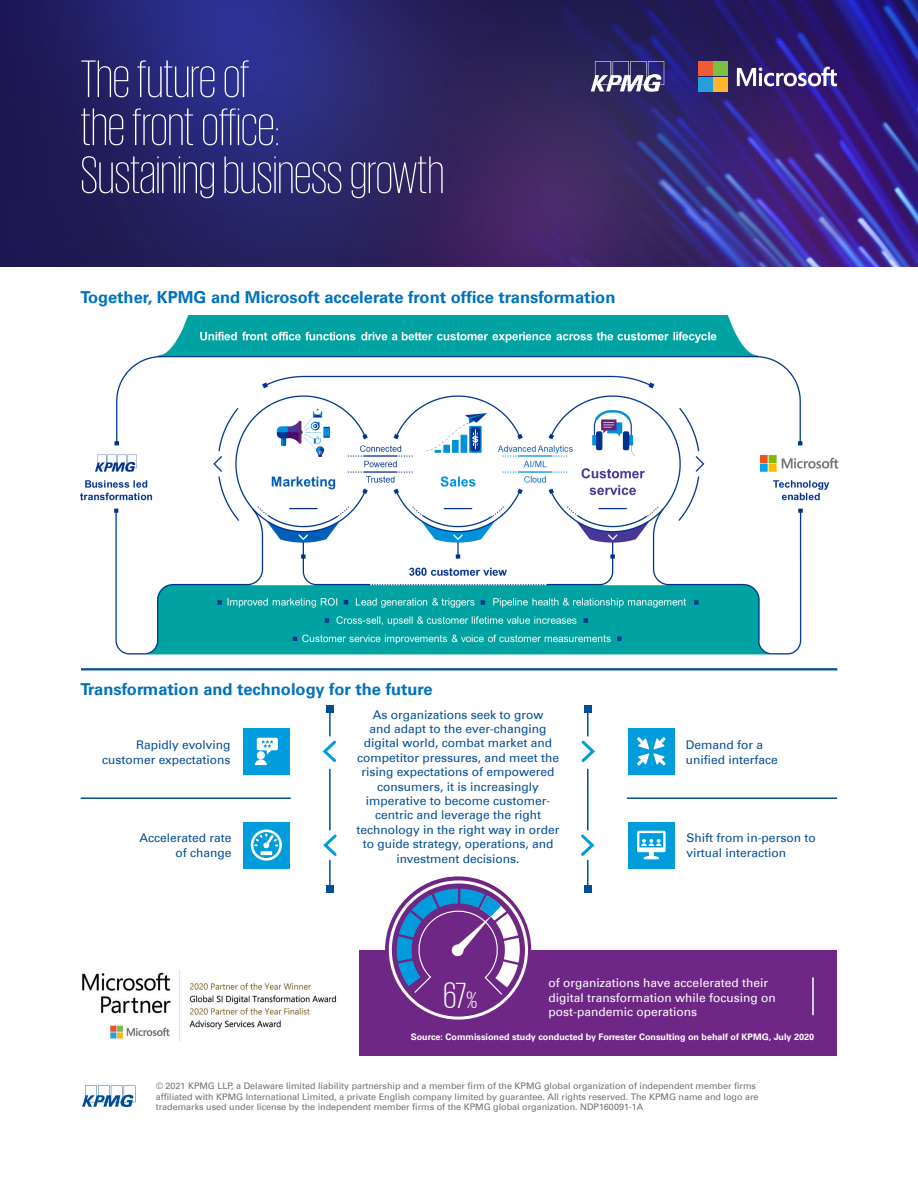
<style>
.page{position:relative;width:918px;height:1188px;background:#fff}
.page>*{position:absolute;margin:0;border:0;box-sizing:border-box;transform-origin:0 0}
.t1{font:200 54px/48px "KPMG";color:#fff}
.t2{font:300 37.5px "KPMG";color:#fff}
.t3{font:700 16.5px "Universfor KPMG";color:#0072bc}
.t4{font:12px/14.4px "Universfor KPMG";color:#014d97}
.t5{font:12px/14.4px "Universfor KPMG";color:#fff}
.t6{font:9px/10.5px "Universfor KPMG";color:#6b7070}
.t7{font:700 9px "Universfor KPMG";color:#fff}
.s1{font-size:24px}
</style>
<div class="page">
<img style="left:0;top:0;width:918px;height:266px">
<img style="left:80px;top:315px;width:759px;height:340px">
<svg style="left:581px;top:834px;width:14px;height:22px"></svg>
<hr style="left:587px;top:860px;width:2px;height:29px;background:#014d97">
<svg style="left:581px;top:740px;width:14px;height:22px"></svg>
<hr style="left:587px;top:769px;width:2px;height:61px;background:#014d97">
<hr style="left:587px;top:709px;width:2px;height:27px;background:#014d97">
<div style="left:584px;top:885px;width:7px;height:8px;background:#014d97"></div>
<div style="left:584px;top:706px;width:7px;height:7px;background:#014d97"></div>
<hr style="left:627px;top:797px;width:210px;height:2px;background:#014d97">
<div style="left:628px;top:728px;width:47px;height:47px;background:#009cdc"></div>
<div style="left:628px;top:822px;width:47px;height:46px;background:#009cdc"></div>
<div style="left:360px;top:950px;width:477px;height:106px;background:#6f2786"></div>
<svg style="left:737px;top:66px;width:100px;height:20px"></svg>
<div style="left:699px;top:61px;width:14px;height:15px;background:#f15b32"></div>
<div style="left:714px;top:61px;width:14px;height:15px;background:#79c142"></div>
<div style="left:699px;top:77px;width:14px;height:15px;background:#23a0da"></div>
<div style="left:714px;top:77px;width:14px;height:15px;background:#fcb728"></div>
<hr style="left:81px;top:668px;width:756px;height:2px;background:#014d97">
<svg style="left:591px;top:61px;width:73px;height:31px"></svg>
<svg style="left:323px;top:834px;width:14px;height:22px"></svg>
<hr style="left:329px;top:860px;width:2px;height:29px;background:#014d97">
<svg style="left:322px;top:740px;width:14px;height:22px"></svg>
<hr style="left:329px;top:769px;width:2px;height:61px;background:#014d97">
<hr style="left:329px;top:709px;width:2px;height:27px;background:#014d97">
<div style="left:326px;top:885px;width:8px;height:8px;background:#014d97"></div>
<div style="left:326px;top:706px;width:8px;height:7px;background:#014d97"></div>
<hr style="left:81px;top:797px;width:210px;height:2px;background:#014d97">
<div style="left:243px;top:728px;width:47px;height:47px;background:#009cdc"></div>
<div style="left:243px;top:822px;width:47px;height:46px;background:#009cdc"></div>
<svg style="left:637px;top:737px;width:29px;height:29px"></svg>
<svg style="left:637px;top:831px;width:29px;height:28px"></svg>
<svg style="left:255px;top:738px;width:23px;height:27px"></svg>
<svg style="left:251px;top:829px;width:31px;height:32px"></svg>
<svg style="left:260px;top:851px;width:12px;height:4px"></svg>
<hr style="left:812px;top:977px;width:2px;height:38px;background:#fff">
<svg style="left:385px;top:876px;width:146px;height:148px"></svg>
<div style="left:389px;top:880px;width:139px;height:140px;border:3px solid #fff;border-radius:50%"></div>
<svg style="left:396px;top:889px;width:124px;height:107px"></svg>
<img style="left:82px;top:970px;width:254px;height:71px">
<svg style="left:82px;top:1086px;width:54px;height:21px"></svg>
<h1 class="t1" style="left:81px;top:54px;width:365px">The future of<br>the front office:<br>Sustaining business growth</h1>
<h3 class="t3" style="left:81px;top:287px;width:536px">Together, KPMG and Microsoft accelerate front office transformation</h3>
<h3 class="t3" style="left:81px;top:679px;width:354px">Transformation and technology for the future</h3>
<p class="t4" style="left:356px;top:707px;width:205px;text-align:center">As organizations seek to grow<br>and adapt to the ever-changing digital world, combat market and competitor pressures, and meet the rising expectations of empowered consumers, it is increasingly imperative to become customer&shy;centric and leverage the right technology in the right way in order to guide strategy, operations, and investment decisions.</p>
<p class="t4" style="left:102px;top:738px;width:130px;text-align:right">Rapidly evolving customer expectations</p>
<p class="t4" style="left:139px;top:831px;width:94px;text-align:right">Accelerated rate of change</p>
<p class="t4" style="left:686px;top:738px;width:94px">Demand for a unified interface</p>
<p class="t4" style="left:686px;top:831px;width:131px">Shift from in-person to virtual interaction</p>
<p class="t5" style="left:549px;top:976px;width:229px">of organizations have accelerated their digital transformation while focusing on post-pandemic operations</p>
<p class="t7" style="left:411px;top:1032px;width:405px">Source: Commissioned study conducted by Forrester Consulting on behalf of KPMG, July 2020</p>
<h2 class="t2" style="left:444px;top:977px;width:35px">67<span class="s1">%</span></h2>
<p class="t6" style="left:156px;top:1081px;width:604px">© 2021 KPMG LLP, a Delaware limited liability partnership and a member firm of the KPMG global organization of independent member firms affiliated with KPMG International Limited, a private English company limited by guarantee. All rights reserved. The KPMG name and logo are trademarks used under license by the independent member firms of the KPMG global organization. NDP160091-1A</p>
</div>
